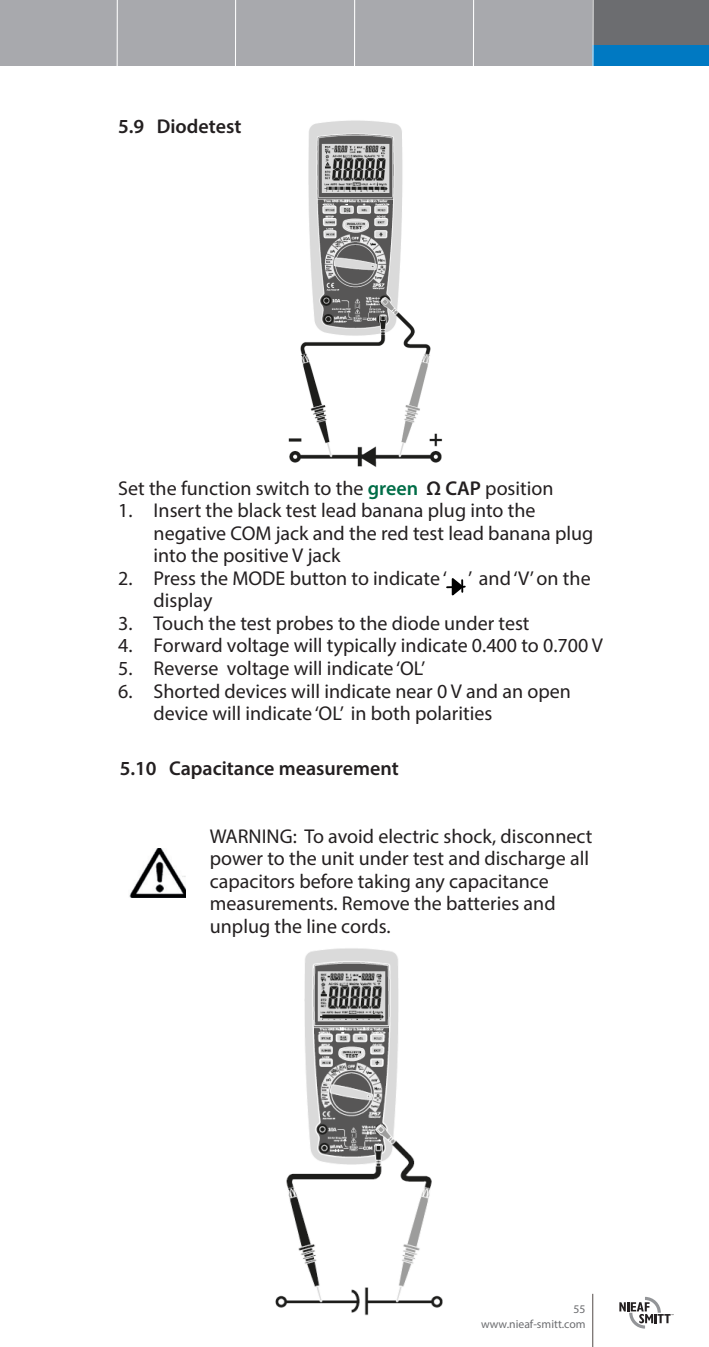
<style>
.page{position:relative;width:709px;height:1347px;background:#fff}
.page>*{position:absolute;margin:0;border:0;box-sizing:border-box;transform-origin:0 0}
.Tekst{font:20px/22.5px "Myriad Pro";color:#231f20}
.Subtitel{font:600 20px "Myriad Pro";color:#231f20}
.t1{font:11.75px/15px "Myriad Pro";color:#6c6d70;text-align:right}
.s1{font-weight:600;color:#006d47}
.s2{font-weight:600}
</style>
<div class="page">
<div style="left:0;top:0;width:709px;height:66px;background:#a8a9ad"></div>
<div style="left:592px;top:0;width:117px;height:57px;background:#6c6d70"></div>
<div style="left:592px;top:45px;width:117px;height:21px;background:#0079c2"></div>
<hr style="left:117px;top:0;width:1px;height:68px;background:#fff">
<hr style="left:235px;top:0;width:1px;height:67px;background:#fff">
<hr style="left:354px;top:0;width:1px;height:68px;background:#fff">
<hr style="left:473px;top:0;width:1px;height:67px;background:#fff">
<hr style="left:592px;top:0;width:1px;height:67px;background:#fff">
<hr style="left:592px;top:1293px;width:1px;height:53px;background:#524a47">
<svg style="left:619px;top:1296px;width:54px;height:32px"></svg>
<img style="left:129px;top:849px;width:57px;height:48px">
<img style="left:288px;top:120px;width:155px;height:347px">
<img style="left:275px;top:948px;width:168px;height:368px">
<svg style="left:447px;top:578px;width:18px;height:18px"></svg>
<p class="Subtitel" style="left:118px;top:114px;width:125px">5.9 Diodetest</p>
<p class="Tekst" style="left:118px;top:476px;width:437px">Set the function switch to the <span class="s1">green</span> <span class="s2">Ω CAP</span> position</p>
<p class="Tekst" style="left:154px;top:499px;width:441px;text-indent:-35px">1. Insert the black test lead banana plug into the negative COM jack and the red test lead banana plug into the positive V jack</p>
<p class="Tekst" style="left:154px;top:566px;width:438px;text-indent:-35px">2. Press the MODE button to indicate ‘ ’ and ‘V’ on the display</p>
<p class="Tekst" style="left:118px;top:611px;width:413px">3. Touch the test probes to the diode under test</p>
<p class="Tekst" style="left:118px;top:634px;width:486px">4. Forward voltage will typically indicate 0.400 to 0.700 V</p>
<p class="Tekst" style="left:118px;top:656px;width:309px">5. Reverse voltage will indicate ‘OL’</p>
<p class="Tekst" style="left:154px;top:679px;width:419px;text-indent:-35px">6. Shorted devices will indicate near 0 V and an open device will indicate ‘OL’ in both polarities</p>
<p class="Subtitel" style="left:120px;top:756px;width:280px">5.10 Capacitance measurement</p>
<p class="Tekst" style="left:210px;top:824px;width:384px">WARNING: To avoid electric shock, disconnect power to the unit under test and discharge all</p>
<p class="Tekst" style="left:210px;top:869px;width:347px">capacitors before taking any capacitance measurements. Remove the batteries and unplug the line cords.</p>
<p class="t1" style="left:481px;top:1301px;width:106px">55 www.nieaf-smitt.com</p>
</div>
